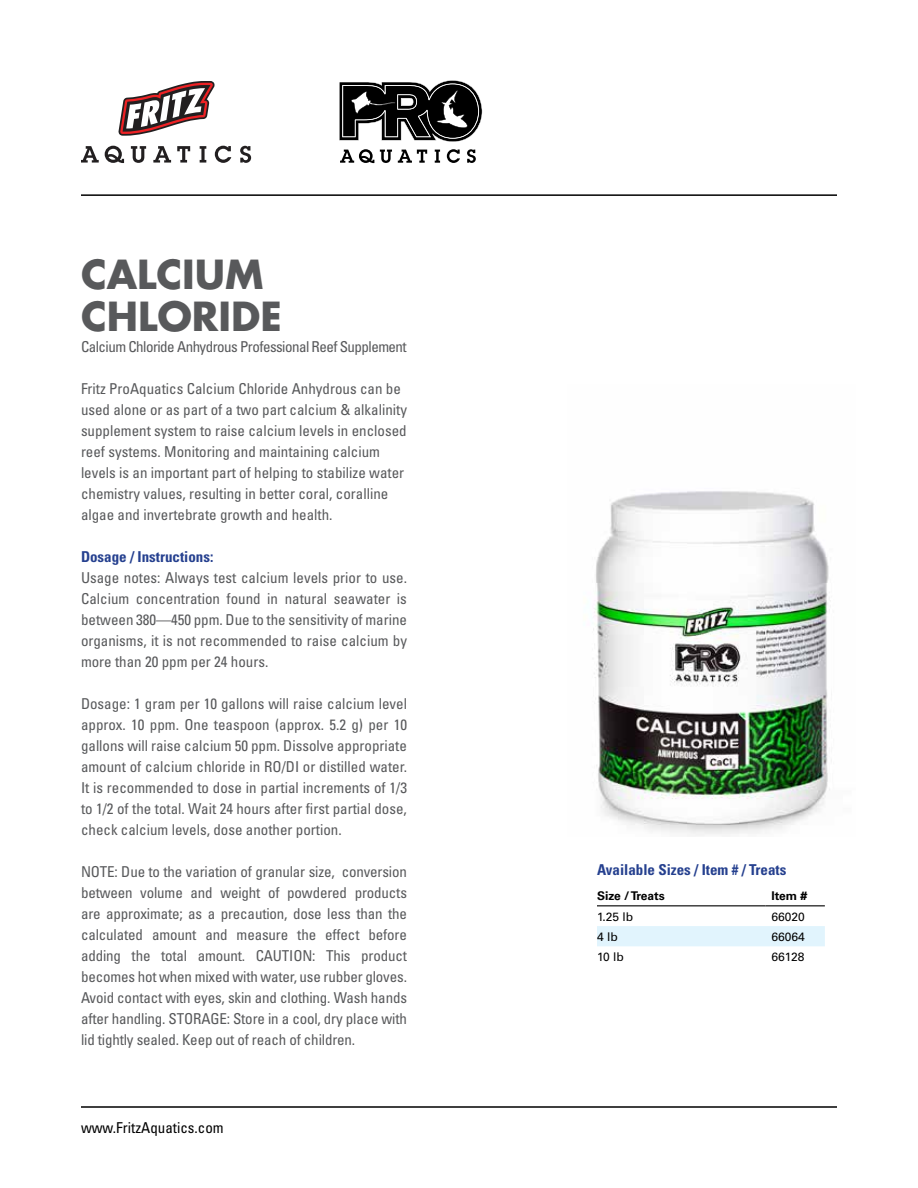
<style>
.page{position:relative;width:918px;height:1188px;background:#fff}
.page>*{position:absolute;margin:0;border:0;box-sizing:border-box;transform-origin:0 0}
.t1{font:700 39px/42px "Futura";color:#58595b}
.t2{font:condensed 15px/21px "Univers";color:#58595b;text-align:justify}
.t3{font:condensed 15px "Univers";letter-spacing:-.035em;color:#58595b}
.t4{font:700 condensed 15px "Univers";color:#25408f}
.t5{font:condensed 15px "Univers";color:#000}
.t6{font:12px "Univers";color:#000}
.t7{font:700 12px "Univers";color:#000}
</style>
<div class="page">
<hr style="left:81px;top:1106px;width:756px;height:2px;background:#000">
<hr style="left:81px;top:194px;width:756px;height:2px;background:#000">
<svg style="left:118px;top:81px;width:97px;height:55px"></svg>
<svg style="left:81px;top:146px;width:18px;height:17px"></svg>
<svg style="left:105px;top:146px;width:19px;height:17px"></svg>
<svg style="left:131px;top:146px;width:15px;height:17px"></svg>
<svg style="left:153px;top:146px;width:18px;height:17px"></svg>
<svg style="left:177px;top:146px;width:13px;height:17px"></svg>
<svg style="left:200px;top:146px;width:6px;height:17px"></svg>
<svg style="left:215px;top:146px;width:16px;height:17px"></svg>
<svg style="left:240px;top:146px;width:11px;height:17px"></svg>
<div style="left:597px;top:926px;width:228px;height:20px;background:#e1f4fd"></div>
<hr style="left:597px;top:905px;width:168px;height:1px;background:#000">
<hr style="left:765px;top:905px;width:60px;height:1px;background:#000">
<img style="left:593px;top:491px;width:237px;height:345px">
<svg style="left:339px;top:80px;width:143px;height:62px"></svg>
<svg style="left:340px;top:149px;width:34px;height:14px"></svg>
<svg style="left:380px;top:150px;width:12px;height:13px"></svg>
<svg style="left:398px;top:150px;width:29px;height:13px"></svg>
<svg style="left:435px;top:150px;width:5px;height:13px"></svg>
<svg style="left:447px;top:149px;width:13px;height:14px"></svg>
<svg style="left:467px;top:149px;width:9px;height:14px"></svg>
<h1 class="t1" style="left:81px;top:253px;width:202px">CALCIUM<br>CHLORIDE</h1>
<p class="t3" style="left:81px;top:338px;width:327px">Calcium Chloride Anhydrous Professional Reef Supplement</p>
<p class="t2" style="left:81px;top:378px;width:328px;text-align:left">Fritz ProAquatics Calcium Chloride Anhydrous can be used alone or as part of a two part calcium &amp; alkalinity supplement system to raise calcium levels in enclosed reef systems. Monitoring and maintaining calcium levels is an important part of helping to stabilize water chemistry values, resulting in better coral, coralline algae and invertebrate growth and health.</p>
<p class="t4" style="left:81px;top:548px;width:134px">Dosage / Instructions:</p>
<p class="t2" style="left:81px;top:567px;width:328px">Usage notes: Always test calcium levels prior to use.<br>Calcium concentration found in natural seawater is between 380—450 ppm. Due to the sensitivity of marine organisms, it is not recommended to raise calcium by more than 20 ppm per 24 hours.</p>
<p class="t2" style="left:81px;top:693px;width:328px">Dosage: 1 gram per 10 gallons will raise calcium level approx. 10 ppm. One teaspoon (approx. 5.2 g) per 10 gallons will raise calcium 50 ppm. Dissolve appropriate amount of calcium chloride in RO/DI or distilled water.<br>It is recommended to dose in partial increments of 1/3 to 1/2 of the total. Wait 24 hours after first partial dose, check calcium levels, dose another portion.</p>
<p class="t2" style="left:81px;top:861px;width:328px">NOTE: Due to the variation of granular size, conversion between volume and weight of powdered products are approximate; as a precaution, dose less than the calculated amount and measure the effect before adding the total amount. CAUTION: This product becomes hot when mixed with water, use rubber gloves.<br>Avoid contact with eyes, skin and clothing. Wash hands after handling. STORAGE: Store in a cool, dry place with lid tightly sealed. Keep out of reach of children.</p>
<p class="t5" style="left:81px;top:1118px;width:144px">www.FritzAquatics.com</p>
<p class="t4" style="left:597px;top:860px;width:191px">Available Sizes / Item # / Treats</p>
<p class="t7" style="left:597px;top:889px;width:69px">Size / Treats</p>
<p class="t7" style="left:771px;top:889px;width:37px">Item #</p>
<p class="t6" style="left:597px;top:909px;width:38px">1.25 lb</p>
<p class="t6" style="left:771px;top:909px;width:35px">66020</p>
<p class="t6" style="left:597px;top:929px;width:22px">4 lb</p>
<p class="t6" style="left:771px;top:929px;width:35px">66064</p>
<p class="t6" style="left:597px;top:950px;width:28px">10 lb</p>
<p class="t6" style="left:771px;top:950px;width:35px">66128</p>
</div>
